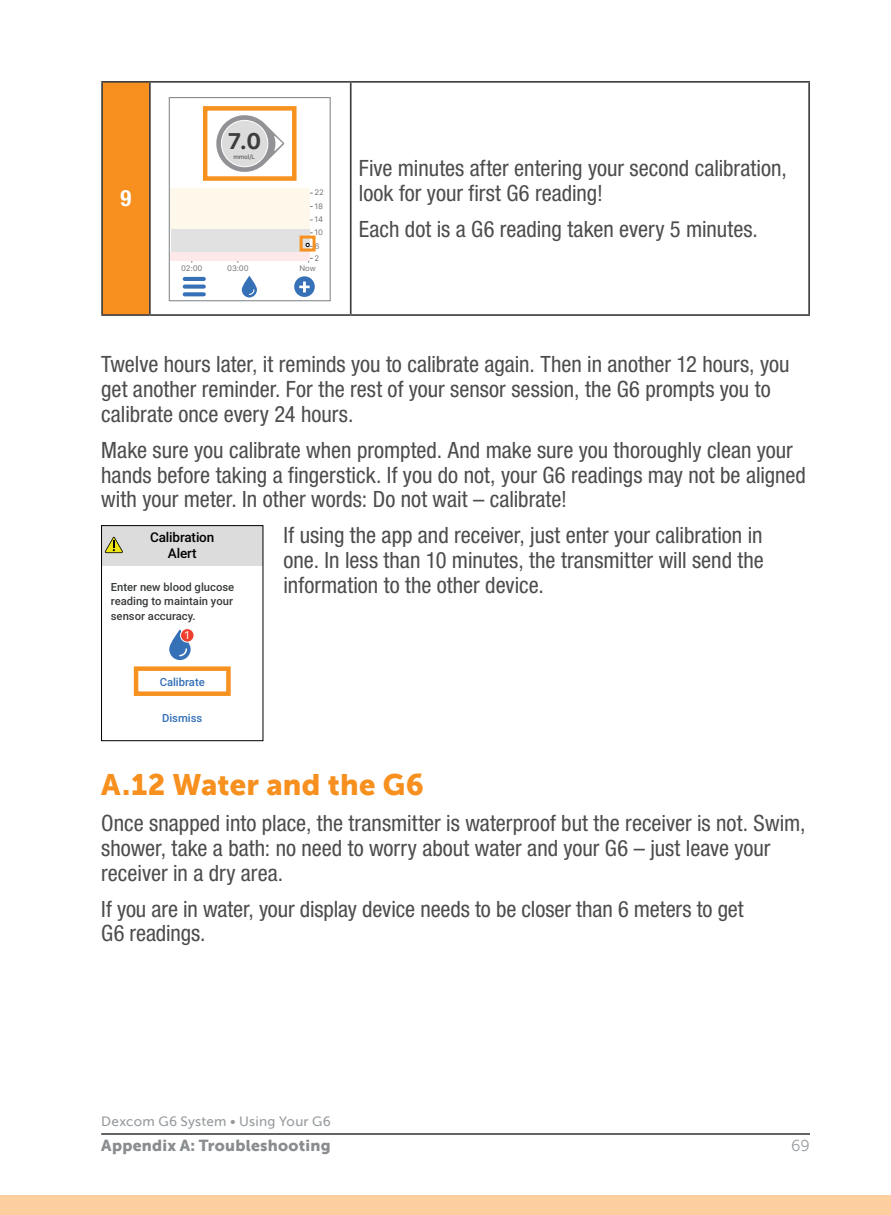
<style>
.page{position:relative;width:891px;height:1215px;background:#fff}
.page>*{position:absolute;margin:0;border:0;box-sizing:border-box;transform-origin:0 0}
.H1_-_Section_title{font:29.25px "Museo Sans 900";letter-spacing:.01em;color:#f7901e}
.Body_Copy{font:condensed 22.5px/24.8px "Helvetica Neue LT Pro";color:#4d4d4f}
.t1{font:700 22.5px "SF Pro Text";color:#3d3d3d}
.Table_Subhead{font:700 condensed 22.5px "Helvetica Neue LT Pro";color:#fff}
.t2{font:15.75px "Museo Sans 900";letter-spacing:.02em;color:#898d90}
.t3{font:15.75px "Museo Sans 300";color:#979b9e}
.t4{font:13.5px "Museo Sans 500";letter-spacing:.02em;color:#979b9e}
.t5{font:500 13.5px/16.9px "Roboto";letter-spacing:-.01em;color:#000;text-align:center}
.t6{font:500 11.25px/14.6px "Roboto";color:#383c38;text-align:justify}
.t7{font:500 11.25px "Roboto";color:#316fb7}
.t8{font:11.03px "SF Pro Text";color:#fff}
.t9{font:7.88px "SF Pro Text";letter-spacing:-.02em;color:#737378}
.t10{font:6.3px "SF Pro Text";color:#3d3d3d}
</style>
<div class="page">
<hr style="left:101px;top:1133px;width:709px;height:2px;background:#414042">
<div style="left:0;top:1195px;width:891px;height:20px;background:#fecf9e"></div>
<div style="left:102px;top:82px;width:48px;height:233px;background:#f7901e"></div>
<hr style="left:808px;top:83px;width:2px;height:231px;background:#414042">
<hr style="left:101px;top:83px;width:2px;height:231px;background:#414042">
<hr style="left:351px;top:81px;width:459px;height:2px;background:#414042">
<hr style="left:351px;top:314px;width:459px;height:2px;background:#414042">
<hr style="left:101px;top:81px;width:49px;height:2px;background:#414042">
<hr style="left:101px;top:314px;width:49px;height:2px;background:#414042">
<hr style="left:150px;top:81px;width:201px;height:2px;background:#414042">
<hr style="left:149px;top:83px;width:2px;height:231px;background:#414042">
<hr style="left:350px;top:83px;width:2px;height:231px;background:#414042">
<hr style="left:150px;top:314px;width:201px;height:2px;background:#414042">
<hr style="left:185px;top:277px;width:19px;height:4px;background:#3671b8">
<svg style="left:185px;top:285px;width:19px;height:4px"></svg>
<svg style="left:185px;top:292px;width:19px;height:4px"></svg>
<div style="left:294px;top:276px;width:21px;height:21px;background:#3671b8;border-radius:10px"></div>
<svg style="left:299px;top:282px;width:11px;height:10px"></svg>
<svg style="left:242px;top:276px;width:15px;height:21px"></svg>
<svg style="left:248px;top:289px;width:7px;height:6px"></svg>
<svg style="left:216px;top:115px;width:68px;height:57px"></svg>
<div style="left:203px;top:106px;width:94px;height:75px;border:4px solid #f79120"></div>
<div style="left:171px;top:252px;width:138px;height:9px;background:#fde9e9"></div>
<div style="left:171px;top:230px;width:138px;height:21px;background:#e0e1e0"></div>
<div style="left:171px;top:189px;width:139px;height:40px;background:#fef8ea"></div>
<svg style="left:305px;top:243px;width:7px;height:4px"></svg>
<div style="left:300px;top:236px;width:16px;height:16px;border:3px solid #f79120"></div>
<div style="left:169px;top:97px;width:162px;height:204px;border:1px solid #898d90"></div>
<div style="left:101px;top:525px;width:162px;height:40px;background:#dddcdc"></div>
<div style="left:134px;top:666px;width:97px;height:30px;border:4px solid #f79120"></div>
<svg style="left:169px;top:629px;width:22px;height:31px"></svg>
<svg style="left:178px;top:647px;width:10px;height:10px"></svg>
<div style="left:181px;top:629px;width:13px;height:13px;background:#ef3f2e;border-radius:7px"></div>
<div style="left:180px;top:628px;width:14px;height:14px;border:1px solid #fff;border-radius:7px"></div>
<svg style="left:105px;top:537px;width:18px;height:16px"></svg>
<div style="left:101px;top:525px;width:162px;height:216px;border:1px solid #000"></div>
<p class="Table_Subhead" style="left:121px;top:185px;width:12px">9</p>
<p class="t1" style="left:228px;top:128px;width:35px">7.0</p>
<p class="t10" style="left:233px;top:152px;width:23px">mmol/L</p>
<p class="t9" style="left:315px;top:187px;width:11px">22</p>
<p class="t9" style="left:315px;top:227px;width:10px">10</p>
<p class="t9" style="left:315px;top:252px;width:6px">2</p>
<p class="t9" style="left:315px;top:201px;width:10px">18</p>
<p class="t9" style="left:315px;top:214px;width:10px">14</p>
<p class="t9" style="left:315px;top:240px;width:7px">6</p>
<p class="t9" style="left:181px;top:263px;width:23px">02:00</p>
<p class="t9" style="left:227px;top:263px;width:23px">03:00</p>
<p class="t9" style="left:300px;top:263px;width:18px">Now</p>
<p class="Body_Copy" style="left:359px;top:155px;width:430px">Five minutes after entering your second calibration, look for your first G6 reading!</p>
<p class="Body_Copy" style="left:359px;top:216px;width:401px">Each dot is a G6 reading taken every 5 minutes.</p>
<p class="Body_Copy" style="left:101px;top:352px;width:690px">Twelve hours later, it reminds you to calibrate again. Then in another 12 hours, you get another reminder. For the rest of your sensor session, the G6 prompts you to calibrate once every 24 hours.</p>
<p class="Body_Copy" style="left:101px;top:437px;width:706px">Make sure you calibrate when prompted. And make sure you thoroughly clean your hands before taking a fingerstick. If you do not, your G6 readings may not be aligned with your meter. In other words: Do not wait – calibrate!</p>
<p class="Body_Copy" style="left:284px;top:523px;width:482px;text-align:justify">If using the app and receiver, just enter your calibration in one. In less than 10 minutes, the transmitter will send the information to the other device.</p>
<p class="t5" style="left:150px;top:528px;width:66px">Calibration<br>Alert</p>
<p class="t6" style="left:111px;top:579px;width:125px">Enter new blood glucose reading to maintain your sensor accuracy.</p>
<p class="t8" style="left:184px;top:627px;width:7px">1</p>
<p class="t7" style="left:160px;top:674px;width:47px">Calibrate</p>
<p class="t7" style="left:162px;top:710px;width:42px">Dismiss</p>
<p class="H1_-_Section_title" style="left:101px;top:768px;width:324px">A.12 Water and the G6</p>
<p class="Body_Copy" style="left:101px;top:811px;width:706px">Once snapped into place, the transmitter is waterproof but the receiver is not. Swim, shower, take a bath: no need to worry about water and your G6 – just leave your receiver in a dry area.</p>
<p class="Body_Copy" style="left:101px;top:896px;width:644px">If you are in water, your display device needs to be closer than 6 meters to get<br>G6 readings.</p>
<p class="t4" style="left:101px;top:1114px;width:231px">Dexcom G6 System • Using Your G6</p>
<p class="t2" style="left:101px;top:1136px;width:231px">Appendix A: Troubleshooting</p>
<p class="t3" style="left:791px;top:1137px;width:20px">69</p>
</div>
